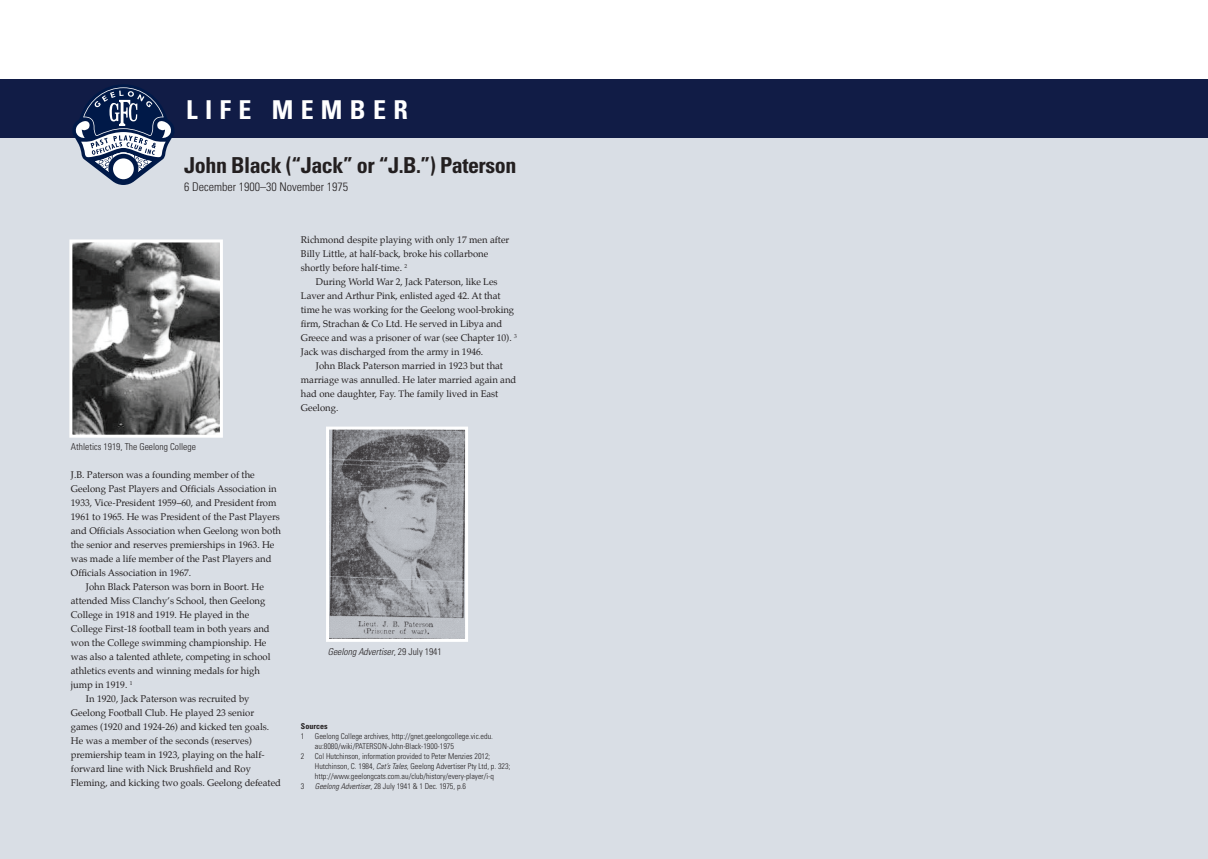
<style>
.page{position:relative;width:1208px;height:859px;background:#fff}
.page>*{position:absolute;margin:0;border:0;box-sizing:border-box;transform-origin:0 0}
.t1{font:700 condensed 26px "Univers";letter-spacing:.28em;color:#fff}
.t2{font:700 condensed 22px "Univers";letter-spacing:-.02em;color:#231f20}
.t3{font:300 condensed 12px "Univers";color:#231f20}
.t4{font:9.5px/14px "Palatino";color:#231f20}
.t5{font:300 condensed 9.5px "Univers";color:#231f20}
.t6{font:italic 300 condensed 9.5px "Univers";color:#231f20}
.t7{font:300 condensed 8px/10px "Univers";color:#231f20}
.t8{font:700 condensed 8px "Univers";color:#231f20}
.s1{font-style:normal}
.s2{font-style:italic}
</style>
<div class="page">
<div style="left:0;top:124px;width:1208px;height:735px;background:#d9dee5"></div>
<div style="left:0;top:79px;width:1208px;height:58px;background:#111c46"></div>
<svg style="left:71px;top:84px;width:105px;height:101px"></svg>
<img style="left:330px;top:431px;width:134px;height:207px">
<div style="left:326px;top:427px;width:142px;height:215px;border:3px solid #fff"></div>
<img style="left:73px;top:243px;width:146px;height:191px">
<div style="left:69px;top:239px;width:154px;height:199px;border:3px solid #fff"></div>
<h1 class="t1" style="left:186px;top:94px;width:223px">LIFE MEMBER</h1>
<h2 class="t2" style="left:184px;top:152px;width:333px">John Black (“Jack” or “J.B.”) Paterson</h2>
<p class="t3" style="left:184px;top:180px;width:165px">6 December 1900–30 November 1975</p>
<p class="t5" style="left:71px;top:441px;width:127px">Athletics 1919, The Geelong College</p>
<p class="t4" style="left:71px;top:468px;width:185px">J.B. Paterson was a founding member of the</p>
<p class="t4" style="left:71px;top:482px;width:207px">Geelong Past Players and Officials Association in</p>
<p class="t4" style="left:71px;top:496px;width:207px">1933, Vice-President 1959–60, and President from</p>
<p class="t4" style="left:71px;top:510px;width:210px">1961 to 1965. He was President of the Past Players</p>
<p class="t4" style="left:71px;top:524px;width:212px">and Officials Association when Geelong won both</p>
<p class="t4" style="left:71px;top:538px;width:205px">the senior and reserves premierships in 1963. He</p>
<p class="t4" style="left:71px;top:552px;width:202px">was made a life member of the Past Players and</p>
<p class="t4" style="left:71px;top:566px;width:122px">Officials Association in 1967.</p>
<p class="t4" style="left:86px;top:580px;width:180px">John Black Paterson was born in Boort. He</p>
<p class="t4" style="left:71px;top:594px;width:196px">attended Miss Clanchy’s School, then Geelong</p>
<p class="t4" style="left:71px;top:608px;width:180px">College in 1918 and 1919. He played in the</p>
<p class="t4" style="left:71px;top:622px;width:200px">College First-18 football team in both years and</p>
<p class="t4" style="left:71px;top:636px;width:197px">won the College swimming championship. He</p>
<p class="t4" style="left:71px;top:650px;width:201px">was also a talented athlete, competing in school</p>
<p class="t4" style="left:71px;top:664px;width:191px">athletics events and winning medals for high</p>
<p class="t4" style="left:71px;top:678px;width:63px">jump in 1919. <sup>1</sup></p>
<p class="t4" style="left:86px;top:692px;width:165px">In 1920, Jack Paterson was recruited by</p>
<p class="t4" style="left:71px;top:706px;width:185px">Geelong Football Club. He played 23 senior</p>
<p class="t4" style="left:71px;top:720px;width:200px">games (1920 and 1924-26) and kicked ten goals.</p>
<p class="t4" style="left:71px;top:734px;width:183px">He was a member of the seconds (reserves)</p>
<p class="t4" style="left:71px;top:748px;width:195px">premiership team in 1923, playing on the half-</p>
<p class="t4" style="left:71px;top:762px;width:182px">forward line with Nick Brushfield and Roy</p>
<p class="t4" style="left:71px;top:776px;width:212px">Fleming, and kicking two goals. Geelong defeated</p>
<p class="t4" style="left:301px;top:233px;width:210px">Richmond despite playing with only 17 men after<br>Billy Little, at half-back, broke his collarbone shortly before half-time. <sup>2</sup></p>
<p class="t4" style="left:301px;top:275px;width:217px;text-indent:15px">During World War 2, Jack Paterson, like Les Laver and Arthur Pink, enlisted aged 42. At that time he was working for the Geelong wool-broking firm, Strachan &amp; Co Ltd. He served in Libya and Greece and was a prisoner of war (see Chapter 10). <sup>3<br></sup>Jack was discharged from the army in 1946.</p>
<p class="t4" style="left:301px;top:359px;width:217px;text-indent:15px">John Black Paterson married in 1923 but that marriage was annulled. He later married again and had one daughter, Fay. The family lived in East Geelong.</p>
<p class="t6" style="left:328px;top:646px;width:115px">Geelong Advertiser<span class="s1">, 29 July 1941</span></p>
<p class="t8" style="left:301px;top:721px;width:28px">Sources</p>
<p class="t7" style="left:301px;top:731px;width:5px">1</p>
<p class="t7" style="left:315px;top:731px;width:180px">Geelong College archives, http://gnet.geelongcollege.vic.edu. au:8080/wiki/PATERSON-John-Black-1900-1975</p>
<p class="t7" style="left:301px;top:751px;width:5px">2</p>
<p class="t7" style="left:315px;top:751px;width:197px">Col Hutchinson, information provided to Peter Menzies 2012;<br>Hutchinson, C. 1984, <span class="s2">Cat’s Tales</span>, Geelong Advertiser Pty Ltd, p. 323; http://www.geelongcats.com.au/club/history/every-player/i-q</p>
<p class="t7" style="left:301px;top:781px;width:5px">3</p>
<p class="t7" style="left:315px;top:781px;width:153px"><span class="s2">Geelong Advertiser</span>, 28 July 1941 &amp; 1 Dec. 1975, p.6</p>
</div>
